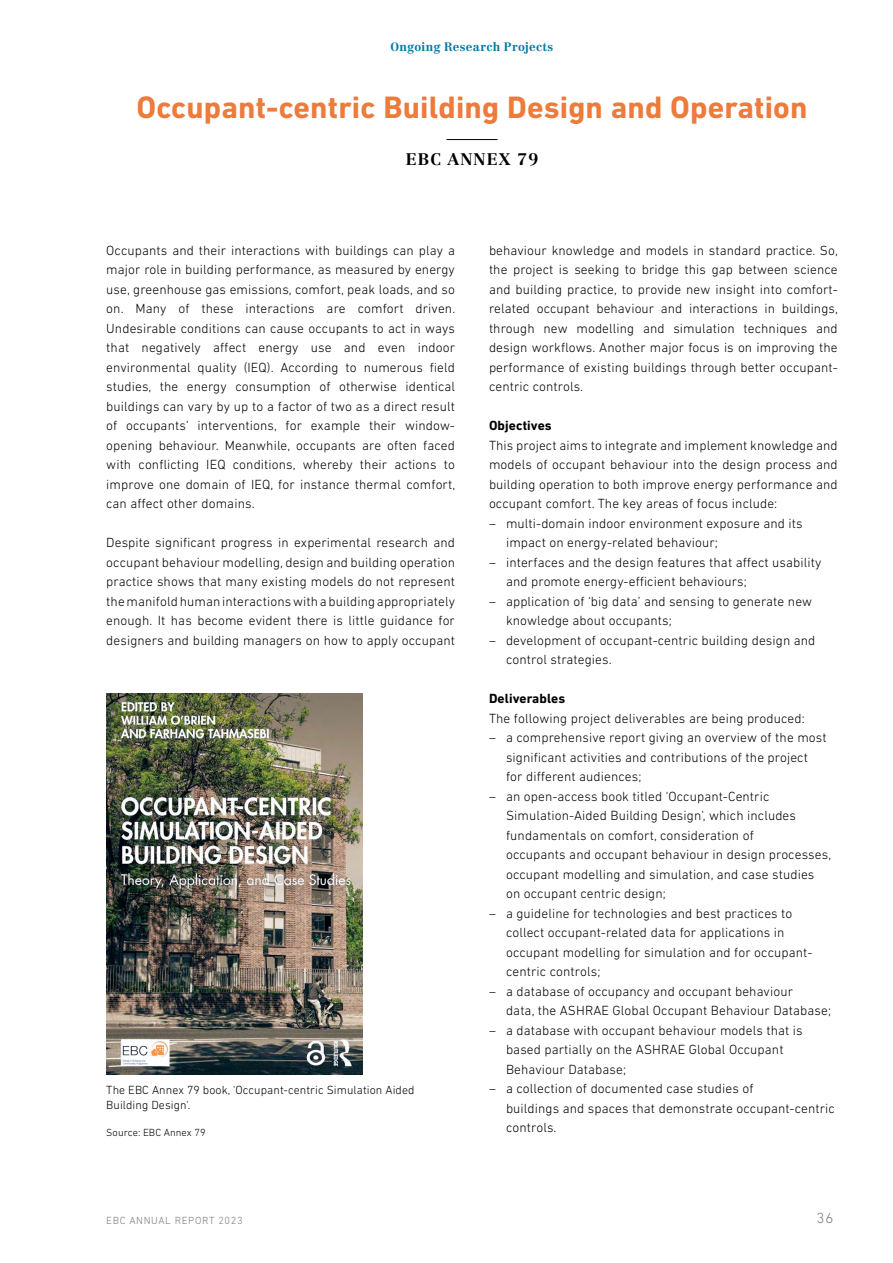
<style>
.page{position:relative;width:893px;height:1263px;background:#fff}
.page>*{position:absolute;margin:0;border:0;box-sizing:border-box;transform-origin:0 0}
.t1{font:700 31.5px "DIN Next LT Pro";letter-spacing:.005em;color:#ec7b3c}
.t2{font:700 16.5px "Centennial LT Std";letter-spacing:.06em;color:#000}
.t3{font:300 15px "DIN Next LT Pro";color:#7f7c7a}
.t4{font:300 13.5px/19.5px "DIN Next LT Pro";letter-spacing:.01em;color:#000}
.t5{font:700 13.5px "DIN Next LT Pro";letter-spacing:.01em;color:#000}
.t6{font:300 12px/15.8px "DIN Next LT Pro";letter-spacing:.005em;color:#000}
.t7{font:700 12px "Centennial LT Std";letter-spacing:.02em;color:#0079a5}
.t8{font:300 10.5px "DIN Next LT Pro";letter-spacing:.06em;color:#7f7c7a}
.t9{font:300 10.5px "DIN Next LT Pro";letter-spacing:.005em;color:#000}
</style>
<div class="page">
<hr style="left:446px;top:139px;width:51px;height:1px;background:#000">
<img style="left:106px;top:693px;width:256px;height:381px">
<p class="t7" style="left:391px;top:40px;width:164px">Ongoing Research Projects</p>
<h1 class="t1" style="left:136px;top:89px;width:672px">Occupant-centric Building Design and Operation</h1>
<p class="t2" style="left:406px;top:150px;width:134px">EBC ANNEX 79</p>
<p class="t4" style="left:106px;top:240px;width:350px;text-align:justify">Occupants and their interactions with buildings can play a major role in building performance, as measured by energy use, greenhouse gas emissions, comfort, peak loads, and so on. Many of these interactions are comfort driven.<br>Undesirable conditions can cause occupants to act in ways that negatively affect energy use and even indoor environmental quality (IEQ). According to numerous field studies, the energy consumption of otherwise identical buildings can vary by up to a factor of two as a direct result of occupants’ interventions, for example their window&shy;opening behaviour. Meanwhile, occupants are often faced with conflicting IEQ conditions, whereby their actions to improve one domain of IEQ, for instance thermal comfort, can affect other domains.</p>
<p class="t4" style="left:106px;top:533px;width:350px;text-align:justify">Despite significant progress in experimental research and occupant behaviour modelling, design and building operation practice shows that many existing models do not represent the manifold human interactions with a building appropriately enough. It has become evident there is little guidance for designers and building managers on how to apply occupant</p>
<p class="t6" style="left:106px;top:1081px;width:310px">The EBC Annex 79 book, 'Occupant-centric Simulation Aided<br>Building Design'.</p>
<p class="t9" style="left:106px;top:1126px;width:101px">Source: EBC Annex 79</p>
<p class="t4" style="left:489px;top:240px;width:350px;text-align:justify">behaviour knowledge and models in standard practice. So, the project is seeking to bridge this gap between science and building practice, to provide new insight into comfort&shy;related occupant behaviour and interactions in buildings, through new modelling and simulation techniques and design workflows. Another major focus is on improving the performance of existing buildings through better occupant&shy;centric controls.</p>
<p class="t5" style="left:489px;top:418px;width:64px">Objectives</p>
<p class="t4" style="left:489px;top:435px;width:350px;text-align:justify">This project aims to integrate and implement knowledge and models of occupant behaviour into the design process and building operation to both improve energy performance and occupant comfort. The key areas of focus include:</p>
<p class="t4" style="left:506px;top:513px;width:298px;text-indent:-17px">– multi-domain indoor environment exposure and its impact on energy-related behaviour;</p>
<p class="t4" style="left:506px;top:552px;width:317px;text-indent:-17px">– interfaces and the design features that affect usability and promote energy-efficient behaviours;</p>
<p class="t4" style="left:506px;top:591px;width:308px;text-indent:-17px">– application of ‘big data’ and sensing to generate new knowledge about occupants;</p>
<p class="t4" style="left:506px;top:630px;width:311px;text-indent:-17px">– development of occupant-centric building design and control strategies.</p>
<p class="t5" style="left:489px;top:691px;width:78px">Deliverables</p>
<p class="t4" style="left:489px;top:708px;width:317px">The following project deliverables are being produced:</p>
<p class="t4" style="left:506px;top:728px;width:322px;text-indent:-17px">– a comprehensive report giving an overview of the most significant activities and contributions of the project for different audiences;</p>
<p class="t4" style="left:506px;top:786px;width:327px;text-indent:-17px">– an open-access book titled 'Occupant-Centric Simulation-Aided Building Design', which includes fundamentals on comfort, consideration of<br>occupants and occupant behaviour in design processes, occupant modelling and simulation, and case studies on occupant centric design;</p>
<p class="t4" style="left:506px;top:903px;width:308px;text-indent:-17px">– a guideline for technologies and best practices to collect occupant-related data for applications in occupant modelling for simulation and for occupant&shy;centric controls;</p>
<p class="t4" style="left:506px;top:981px;width:327px;text-indent:-17px">– a database of occupancy and occupant behaviour<br>data, the ASHRAE Global Occupant Behaviour Database;</p>
<p class="t4" style="left:506px;top:1020px;width:298px;text-indent:-17px">– a database with occupant behaviour models that is based partially on the ASHRAE Global Occupant<br>Behaviour Database;</p>
<p class="t4" style="left:506px;top:1079px;width:330px;text-indent:-17px">– a collection of documented case studies of<br>buildings and spaces that demonstrate occupant-centric controls.</p>
<p class="t8" style="left:106px;top:1214px;width:138px">EBC ANNUAL REPORT 2023</p>
<p class="t3" style="left:817px;top:1209px;width:18px">36</p>
</div>
